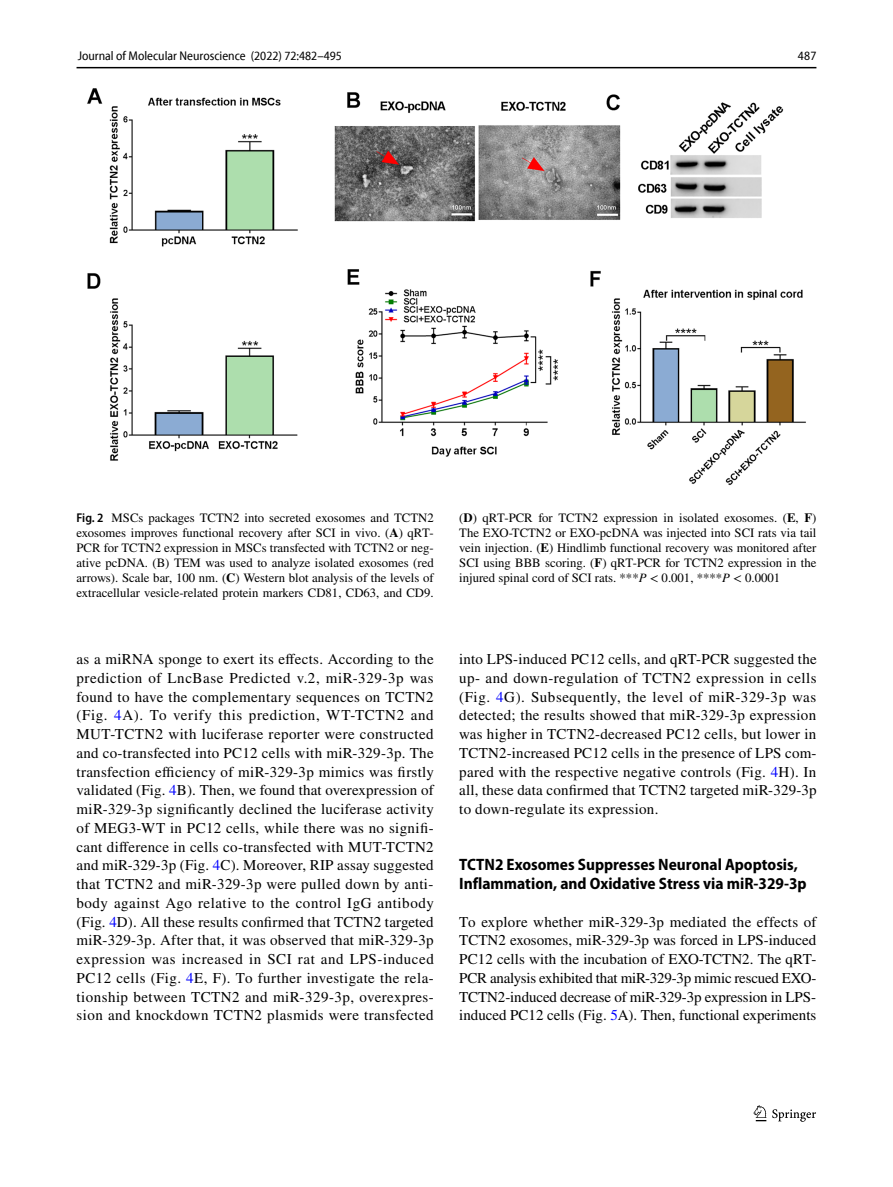
<style>
.page{position:relative;width:893px;height:1187px;background:#fff}
.page>*{position:absolute;margin:0;border:0;box-sizing:border-box;transform-origin:0 0}
.t1{font:700 semi-condensed 16.5px/18.8px "Myriad Pro";color:#000}
.t2{font:15px/18.8px "STIX";letter-spacing:.01em;color:#000;text-align:justify}
.t3{font:12.75px/15px "STIX";color:#000;text-align:justify}
.t4{font:semi-condensed 12.75px "Myriad Pro Unic";color:#000}
.t5{font:semi-condensed 12.75px "Krncsw Yntgcs Myriad Pro";color:#000}
.s1{font-family:"Myriad Pro";font-weight:600;font-stretch:semi-condensed}
.s2{font-weight:700}
.s3{font-style:italic}
.s4{color:#00f}
</style>
<div class="page">
<hr style="left:77px;top:67px;width:739px;height:1px;background:#000">
<img style="left:87px;top:88px;width:719px;height:398px">
<svg style="left:753px;top:1105px;width:13px;height:16px"></svg>
<svg style="left:772px;top:1109px;width:44px;height:12px"></svg>
<p class="t4" style="left:78px;top:51px;width:266px">Journal of Molecular Neuroscience (2022) 72:482–495</p>
<p class="t5" style="left:798px;top:51px;width:20px">487</p>
<p class="t3" style="left:77px;top:511px;width:359px"><span class="s1">Fig. 2</span> MSCs packages TCTN2 into secreted exosomes and TCTN2 exosomes improves functional recovery after SCI in vivo. (<span class="s2">A</span>) qRT-PCR for TCTN2 expression in MSCs transfected with TCTN2 or neg&shy;ative pcDNA. (B) TEM was used to analyze isolated exosomes (red arrows). Scale bar, 100 nm. (<span class="s2">C</span>) Western blot analysis of the levels of extracellular vesicle-related protein markers CD81, CD63, and CD9.</p>
<p class="t3" style="left:459px;top:511px;width:359px">(<span class="s2">D</span>) qRT-PCR for TCTN2 expression in isolated exosomes. (<span class="s2">E</span>, <span class="s2">F</span>)<br>The EXO-TCTN2 or EXO-pcDNA was injected into SCI rats via tail vein injection. (<span class="s2">E</span>) Hindlimb functional recovery was monitored after SCI using BBB scoring. (<span class="s2">F</span>) qRT-PCR for TCTN2 expression in the injured spinal cord of SCI rats. ***<span class="s3">P</span> &lt; 0.001, ****<span class="s3">P</span> &lt; 0.0001</p>
<p class="t2" style="left:77px;top:650px;width:359px">as a miRNA sponge to exert its effects. According to the prediction of LncBase Predicted v.2, miR-329-3p was found to have the complementary sequences on TCTN2 (Fig. <span class="s4">4</span>A). To verify this prediction, WT-TCTN2 and MUT-TCTN2 with luciferase reporter were constructed and co-transfected into PC12 cells with miR-329-3p. The transfection efficiency of miR-329-3p mimics was firstly validated (Fig. <span class="s4">4</span>B). Then, we found that overexpression of miR-329-3p significantly declined the luciferase activity of MEG3-WT in PC12 cells, while there was no signifi&shy;cant difference in cells co-transfected with MUT-TCTN2 and miR-329-3p (Fig. <span class="s4">4</span>C). Moreover, RIP assay suggested that TCTN2 and miR-329-3p were pulled down by anti&shy;body against Ago relative to the control IgG antibody (Fig. <span class="s4">4</span>D). All these results confirmed that TCTN2 targeted miR-329-3p. After that, it was observed that miR-329-3p expression was increased in SCI rat and LPS-induced PC12 cells (Fig. <span class="s4">4</span>E, F). To further investigate the rela&shy;tionship between TCTN2 and miR-329-3p, overexpres&shy;sion and knockdown TCTN2 plasmids were transfected</p>
<p class="t2" style="left:459px;top:650px;width:359px">into LPS-induced PC12 cells, and qRT-PCR suggested the up- and down-regulation of TCTN2 expression in cells (Fig. <span class="s4">4</span>G). Subsequently, the level of miR-329-3p was detected; the results showed that miR-329-3p expression was higher in TCTN2-decreased PC12 cells, but lower in TCTN2-increased PC12 cells in the presence of LPS com&shy;pared with the respective negative controls (Fig. <span class="s4">4</span>H). In all, these data confirmed that TCTN2 targeted miR-329-3p to down-regulate its expression.</p>
<p class="t1" style="left:459px;top:855px;width:349px">TCTN2 Exosomes Suppresses Neuronal Apoptosis,<br>Inflammation, and Oxidative Stress via miR‑329‑3p</p>
<p class="t2" style="left:459px;top:913px;width:359px">To explore whether miR-329-3p mediated the effects of TCTN2 exosomes, miR-329-3p was forced in LPS-induced PC12 cells with the incubation of EXO-TCTN2. The qRT-PCR analysis exhibited that miR-329-3p mimic rescued EXO-TCTN2-induced decrease of miR-329-3p expression in LPS&shy;induced PC12 cells (Fig. <span class="s4">5</span>A). Then, functional experiments</p>
</div>
